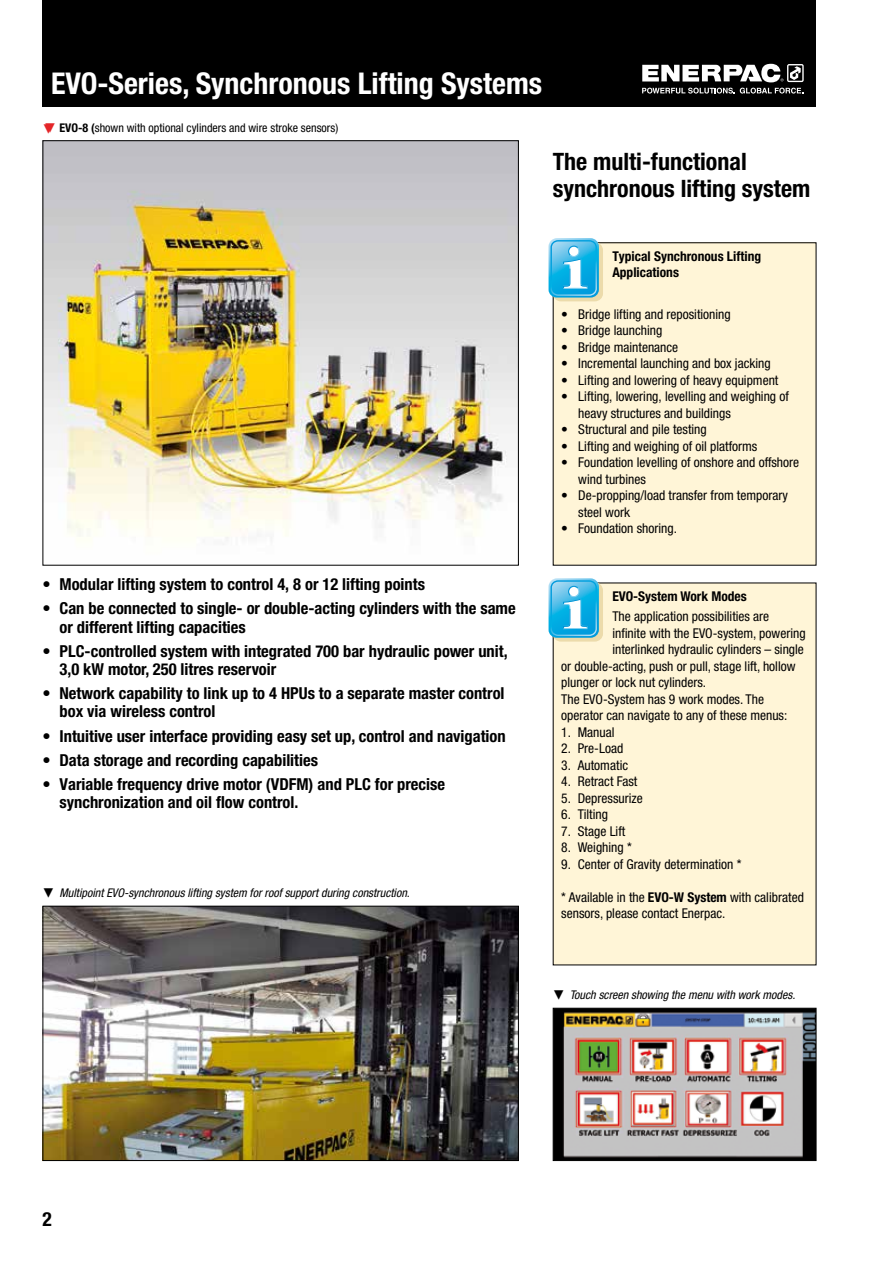
<style>
.page{position:relative;width:893px;height:1263px;background:#fff}
.page>*{position:absolute;margin:0;border:0;box-sizing:border-box;transform-origin:0 0}
.t1{font:700 condensed 30px "Helvetica Neue LTW1 G";color:#fff}
.t2{font:700 condensed 24px/27px "Helvetica Neue LTW1 G";color:#000}
.t3{font:700 condensed 19.5px "Helvetica Neue LTW1 G";color:#000}
.t4{font:700 condensed 16.5px/18px "Helvetica Neue LTW1 G";color:#000}
.t5{font:condensed 13.5px/16.5px "Helvetica Neue LTW1 G";color:#000}
.t6{font:700 condensed 13.5px/16.5px "Helvetica Neue LTW1 G";color:#000}
.t7{font:italic condensed 12px "Helvetica Neue LTW1 G";color:#000}
.t8{font:condensed 12px "Helvetica Neue LTW1 G";color:#000}
.s1{color:#e42528}
.s2{font-weight:700}
</style>
<div class="page">
<div style="left:43px;top:0;width:773px;height:106px;background:#000"></div>
<svg style="left:642px;top:88px;width:161px;height:6px"></svg>
<svg style="left:642px;top:64px;width:162px;height:18px"></svg>
<img style="left:45px;top:142px;width:472px;height:397px">
<img style="left:45px;top:908px;width:472px;height:251px">
<div style="left:43px;top:906px;width:476px;height:255px;border:1px solid #000"></div>
<img style="left:555px;top:1010px;width:259px;height:149px">
<div style="left:553px;top:1008px;width:263px;height:153px;border:1px solid #000"></div>
<div style="left:553px;top:243px;width:263px;height:322px;background:#fff5d7"></div>
<div style="left:553px;top:583px;width:263px;height:382px;background:#fff5d7"></div>
<div style="left:553px;top:242px;width:50px;height:59px;background:#ecdbab;border-radius:8px"></div>
<svg style="left:549px;top:238px;width:50px;height:60px;background:#4cbee7"></svg>
<div style="left:553px;top:582px;width:50px;height:60px;background:#ecdbab;border-radius:8px"></div>
<svg style="left:549px;top:578px;width:50px;height:60px;background:#4cbee7"></svg>
<h1 class="t1" style="left:51px;top:65px;width:493px">EVO-Series, Synchronous Lifting Systems</h1>
<p class="t8" style="left:43px;top:121px;width:297px"><span class="s1">▼▼</span> <span class="s2">EVO-8 (</span>shown with optional cylinders and wire stroke sensors)</p>
<h2 class="t2" style="left:553px;top:148px;width:259px">The multi-functional synchronous lifting system</h2>
<p class="t4" style="left:43px;top:575px;width:384px">• Modular lifting system to control 4, 8 or 12 lifting points</p>
<p class="t4" style="left:60px;top:600px;width:458px;text-indent:-17px">• Can be connected to single- or double-acting cylinders with the same or different lifting capacities</p>
<p class="t4" style="left:60px;top:642px;width:450px;text-indent:-17px">• PLC-controlled system with integrated 700 bar hydraulic power unit,<br>3,0 kW motor, 250 litres reservoir</p>
<p class="t4" style="left:60px;top:684px;width:446px;text-indent:-17px">• Network capability to link up to 4 HPUs to a separate master control box via wireless control</p>
<p class="t4" style="left:43px;top:727px;width:465px">• Intuitive user interface providing easy set up, control and navigation</p>
<p class="t4" style="left:43px;top:751px;width:277px">• Data storage and recording capabilities</p>
<p class="t4" style="left:60px;top:775px;width:387px;text-indent:-17px">• Variable frequency drive motor (VDFM) and PLC for precise synchronization and oil flow control.</p>
<p class="t7" style="left:43px;top:886px;width:369px">▼ Multipoint EVO-synchronous lifting system for roof support during construction.</p>
<p class="t6" style="left:612px;top:248px;width:150px">Typical Synchronous Lifting<br>Applications</p>
<p class="t5" style="left:561px;top:306px;width:171px">• Bridge lifting and repositioning</p>
<p class="t5" style="left:561px;top:322px;width:103px">• Bridge launching</p>
<p class="t5" style="left:561px;top:339px;width:118px">• Bridge maintenance</p>
<p class="t5" style="left:561px;top:355px;width:211px">• Incremental launching and box jacking</p>
<p class="t5" style="left:561px;top:372px;width:219px">• Lifting and lowering of heavy equipment</p>
<p class="t5" style="left:578px;top:388px;width:212px;text-indent:-17px">• Lifting, lowering, levelling and weighing of heavy structures and buildings</p>
<p class="t5" style="left:561px;top:421px;width:147px">• Structural and pile testing</p>
<p class="t5" style="left:561px;top:438px;width:198px">• Lifting and weighing of oil platforms</p>
<p class="t5" style="left:578px;top:454px;width:222px;text-indent:-17px">• Foundation levelling of onshore and offshore wind turbines</p>
<p class="t5" style="left:578px;top:487px;width:211px;text-indent:-17px">• De-propping/load transfer from temporary steel work</p>
<p class="t5" style="left:561px;top:520px;width:117px">• Foundation shoring.</p>
<p class="t6" style="left:612px;top:588px;width:136px">EVO-System Work Modes</p>
<p class="t5" style="left:612px;top:608px;width:158px">The application possibilities are</p>
<p class="t5" style="left:612px;top:625px;width:195px">infinite with the EVO-system, powering</p>
<p class="t5" style="left:612px;top:641px;width:193px">interlinked hydraulic cylinders – single</p>
<p class="t5" style="left:561px;top:658px;width:236px">or double-acting, push or pull, stage lift, hollow</p>
<p class="t5" style="left:561px;top:674px;width:146px">plunger or lock nut cylinders.</p>
<p class="t5" style="left:561px;top:691px;width:204px">The EVO-System has 9 work modes. The</p>
<p class="t5" style="left:561px;top:707px;width:228px">operator can navigate to any of these menus:</p>
<p class="t5" style="left:561px;top:724px;width:55px">1. Manual</p>
<p class="t5" style="left:561px;top:740px;width:63px">2. Pre-Load</p>
<p class="t5" style="left:561px;top:757px;width:68px">3. Automatic</p>
<p class="t5" style="left:561px;top:773px;width:78px">4. Retract Fast</p>
<p class="t5" style="left:561px;top:790px;width:83px">5. Depressurize</p>
<p class="t5" style="left:561px;top:806px;width:48px">6. Tilting</p>
<p class="t5" style="left:561px;top:823px;width:66px">7. Stage Lift</p>
<p class="t5" style="left:561px;top:839px;width:72px">8. Weighing *</p>
<p class="t5" style="left:561px;top:856px;width:182px">9. Center of Gravity determination *</p>
<p class="t5" style="left:561px;top:889px;width:244px">* Available in the <span class="s2">EVO-W System</span> with calibrated sensors, please contact Enerpac.</p>
<p class="t7" style="left:553px;top:988px;width:244px">▼ Touch screen showing the menu with work modes.</p>
<h3 class="t3" style="left:43px;top:1207px;width:11px">2</h3>
</div>
